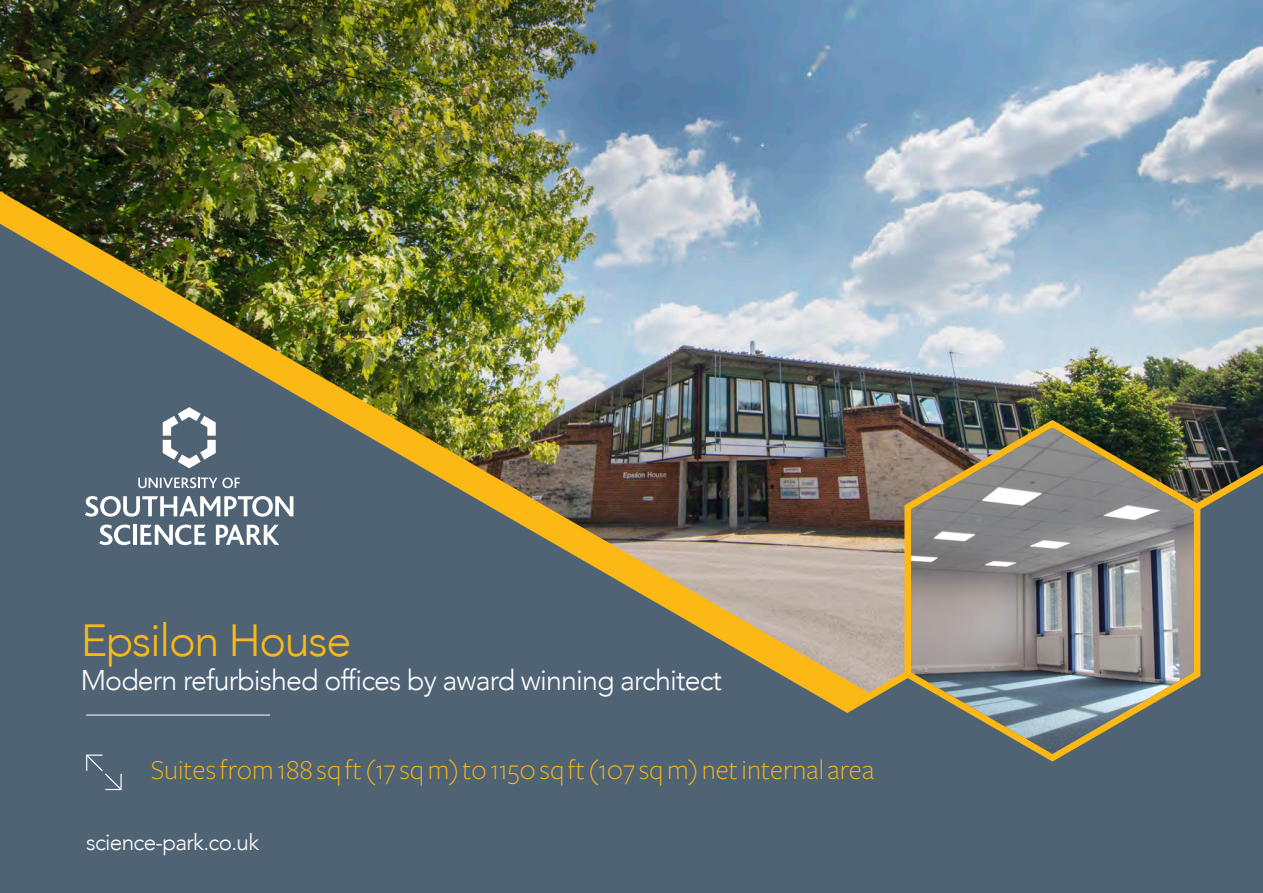
<style>
.page{position:relative;width:1263px;height:893px;background:#4f6375}
.page>*{position:absolute;margin:0;border:0;box-sizing:border-box;transform-origin:0 0}
.t1{font:300 45px "Avenir";letter-spacing:-.03em;color:#fcb814}
.t2{font:300 28.5px "Freight Sans";color:#fcb814}
.t3{font:300 28.5px "Avenir";letter-spacing:-.03em;color:#fff}
.t4{font:300 22.5px "Avenir";letter-spacing:-.03em;color:#fff}
</style>
<div class="page">
<img style="left:0;top:0;width:1263px;height:693px">
<hr style="left:86px;top:715px;width:184px;height:1px;background:#fff">
<svg style="left:86px;top:754px;width:36px;height:36px"></svg>
<img style="left:899px;top:415px;width:307px;height:347px">
<p class="t1" style="left:81px;top:614px;width:272px">Epsilon House</p>
<p class="t3" style="left:81px;top:664px;width:643px">Modern refurbished offices by award winning architect</p>
<p class="t2" style="left:151px;top:754px;width:725px">Suites from 188 sq ft (17 sq m) to 1150 sq ft (107 sq m) net internal area</p>
<p class="t4" style="left:86px;top:829px;width:175px">science-park.co.uk</p>
</div>
